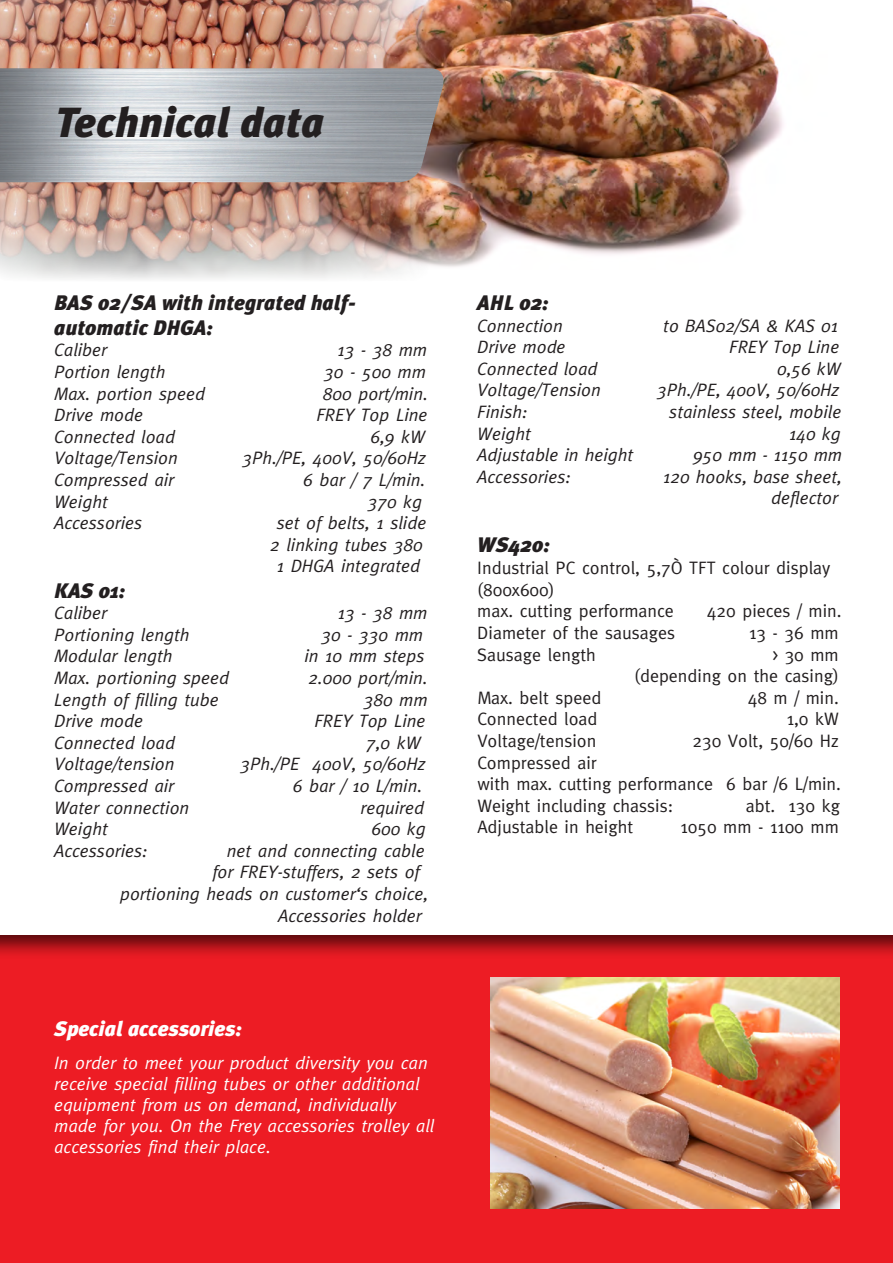
<style>
.page{position:relative;width:893px;height:1263px;background:#fff}
.page>*{position:absolute;margin:0;border:0;box-sizing:border-box;transform-origin:0 0}
.t1{font:italic 900 42px "Meta Plus";color:#231f20}
.t2{font:italic 900 21px/25.2px "Meta Plus";color:#231f20}
.t3{font:italic 900 21px "Meta Plus";color:#fff}
.t4{font:italic 18px/21.6px "Meta";color:#231f20;text-align:right}
.t5{font:18px/21.6px "Meta";color:#231f20}
.t6{font:italic 18px/21px "Meta";color:#fff}
</style>
<div class="page">
<img style="left:431px;top:0;width:353px;height:267px">
<div style="left:0;top:929px;width:893px;height:334px;background:#231f20;opacity:.75"></div>
<img style="left:0;top:0;width:431px;height:280px">
<img style="left:0;top:68px;width:448px;height:114px">
<img style="left:491px;top:977px;width:348px;height:232px">
<h1 class="t1" style="left:55px;top:98px;width:270px">Technical data</h1>
<p class="t2" style="left:54px;top:290px;width:303px">BAS 02/SA with integrated half&shy;automatic DHGA:</p>
<p class="t4" style="left:54px;top:339px;width:54px">Caliber</p>
<p class="t4" style="left:337px;top:339px;width:91px">13 - 38 mm</p>
<p class="t4" style="left:54px;top:361px;width:113px">Portion length</p>
<p class="t4" style="left:324px;top:361px;width:103px">30 - 500 mm</p>
<p class="t4" style="left:54px;top:382px;width:152px">Max. portion speed</p>
<p class="t4" style="left:323px;top:382px;width:106px">800 port/min.</p>
<p class="t4" style="left:54px;top:404px;width:90px">Drive mode</p>
<p class="t4" style="left:316px;top:404px;width:113px">FREY Top Line</p>
<p class="t4" style="left:54px;top:425px;width:122px">Connected load</p>
<p class="t4" style="left:370px;top:425px;width:56px">6,9 kW</p>
<p class="t4" style="left:54px;top:447px;width:125px">Voltage/Tension</p>
<p class="t4" style="left:243px;top:447px;width:185px">3Ph./PE, 400V, 50/60Hz</p>
<p class="t4" style="left:54px;top:469px;width:121px">Compressed air</p>
<p class="t4" style="left:303px;top:469px;width:124px">6 bar / 7 L/min.</p>
<p class="t4" style="left:54px;top:490px;width:55px">Weight</p>
<p class="t4" style="left:368px;top:490px;width:56px">370 kg</p>
<p class="t4" style="left:54px;top:512px;width:90px">Accessories</p>
<p class="t4" style="left:270px;top:512px;width:158px;text-align:center">set of belts, 1 slide<br>2 linking tubes 380<br>1 DHGA integrated</p>
<p class="t2" style="left:54px;top:578px;width:73px">KAS 01:</p>
<p class="t4" style="left:54px;top:602px;width:54px">Caliber</p>
<p class="t4" style="left:338px;top:602px;width:91px">13 - 38 mm</p>
<p class="t4" style="left:54px;top:623px;width:137px">Portioning length</p>
<p class="t4" style="left:321px;top:623px;width:103px">30 - 330 mm</p>
<p class="t4" style="left:54px;top:645px;width:120px">Modular length</p>
<p class="t4" style="left:304px;top:645px;width:122px">in 10 mm steps</p>
<p class="t4" style="left:54px;top:667px;width:176px">Max. portioning speed</p>
<p class="t4" style="left:308px;top:667px;width:121px">2.000 port/min.</p>
<p class="t4" style="left:54px;top:688px;width:166px">Length of filling tube</p>
<p class="t4" style="left:364px;top:688px;width:65px">380 mm</p>
<p class="t4" style="left:54px;top:710px;width:90px">Drive mode</p>
<p class="t4" style="left:314px;top:710px;width:113px">FREY Top Line</p>
<p class="t4" style="left:54px;top:731px;width:122px">Connected load</p>
<p class="t4" style="left:366px;top:731px;width:56px">7,0 kW</p>
<p class="t4" style="left:54px;top:753px;width:122px">Voltage/tension</p>
<p class="t4" style="left:240px;top:753px;width:186px">3Ph./PE 400V, 50/60Hz</p>
<p class="t4" style="left:54px;top:775px;width:121px">Compressed air</p>
<p class="t4" style="left:293px;top:775px;width:131px">6 bar / 10 L/min.</p>
<p class="t4" style="left:54px;top:796px;width:137px">Water connection</p>
<p class="t4" style="left:361px;top:796px;width:65px">required</p>
<p class="t4" style="left:54px;top:818px;width:55px">Weight</p>
<p class="t4" style="left:371px;top:818px;width:56px">600 kg</p>
<p class="t4" style="left:54px;top:839px;width:95px">Accessories:</p>
<p class="t4" style="left:227px;top:839px;width:199px">net and connecting cable</p>
<p class="t4" style="left:212px;top:861px;width:209px">for FREY-stuffers, 2 sets of</p>
<p class="t4" style="left:120px;top:883px;width:310px">portioning heads on customer‘s choice,</p>
<p class="t4" style="left:278px;top:904px;width:145px">Accessories holder</p>
<p class="t3" style="left:54px;top:1017px;width:189px">Special accessories:</p>
<p class="t6" style="left:54px;top:1052px;width:382px">In order to meet your product diversity you can receive special filling tubes or other additional equipment from us on demand, individually made for you. On the Frey accessories trolley all accessories find their place.</p>
<p class="t2" style="left:477px;top:290px;width:73px">AHL 02:</p>
<p class="t4" style="left:477px;top:314px;width:87px">Connection</p>
<p class="t4" style="left:663px;top:314px;width:176px">to BAS02/SA &amp; KAS 01</p>
<p class="t4" style="left:477px;top:336px;width:90px">Drive mode</p>
<p class="t4" style="left:729px;top:336px;width:112px">FREY Top Line</p>
<p class="t4" style="left:477px;top:358px;width:122px">Connected load</p>
<p class="t4" style="left:777px;top:358px;width:65px">0,56 kW</p>
<p class="t4" style="left:477px;top:379px;width:125px">Voltage/Tension</p>
<p class="t4" style="left:657px;top:379px;width:183px">3Ph./PE, 400V, 50/60Hz</p>
<p class="t4" style="left:477px;top:401px;width:52px">Finish:</p>
<p class="t4" style="left:669px;top:401px;width:174px">stainless steel, mobile</p>
<p class="t4" style="left:477px;top:422px;width:55px">Weight</p>
<p class="t4" style="left:789px;top:422px;width:53px">140 kg</p>
<p class="t4" style="left:477px;top:444px;width:157px">Adjustable in height</p>
<p class="t4" style="left:693px;top:444px;width:150px">950 mm - 1150 mm</p>
<p class="t4" style="left:477px;top:466px;width:95px">Accessories:</p>
<p class="t4" style="left:663px;top:466px;width:180px">120 hooks, base sheet, deflector</p>
<p class="t2" style="left:477px;top:533px;width:74px">WS420:</p>
<p class="t5" style="left:477px;top:557px;width:355px">Industrial PC control, 5,7Ò TFT colour display (800x600)<br>max. cutting performance</p>
<p class="t5" style="left:707px;top:600px;width:136px">420 pieces / min.</p>
<p class="t5" style="left:477px;top:622px;width:199px">Diameter of the sausages</p>
<p class="t5" style="left:749px;top:622px;width:91px">13 - 36 mm</p>
<p class="t5" style="left:477px;top:643px;width:120px">Sausage length</p>
<p class="t5" style="left:634px;top:643px;width:206px;text-align:right">&gt; 30 mm<br>(depending on the casing)</p>
<p class="t5" style="left:477px;top:686px;width:126px">Max. belt speed</p>
<p class="t5" style="left:748px;top:686px;width:93px">48 m / min.</p>
<p class="t5" style="left:477px;top:708px;width:122px">Connected load</p>
<p class="t5" style="left:787px;top:708px;width:54px">1,0 kW</p>
<p class="t5" style="left:477px;top:730px;width:121px">Voltage/tension</p>
<p class="t5" style="left:692px;top:730px;width:148px">230 Volt, 50/60 Hz</p>
<p class="t5" style="left:477px;top:751px;width:365px">Compressed air<br>with max. cutting performance 6 bar /6 L/min.<br>Weight including chassis:</p>
<p class="t5" style="left:746px;top:794px;width:96px">abt. 130 kg</p>
<p class="t5" style="left:477px;top:816px;width:157px">Adjustable in height</p>
<p class="t5" style="left:680px;top:816px;width:160px">1050 mm - 1100 mm</p>
</div>
